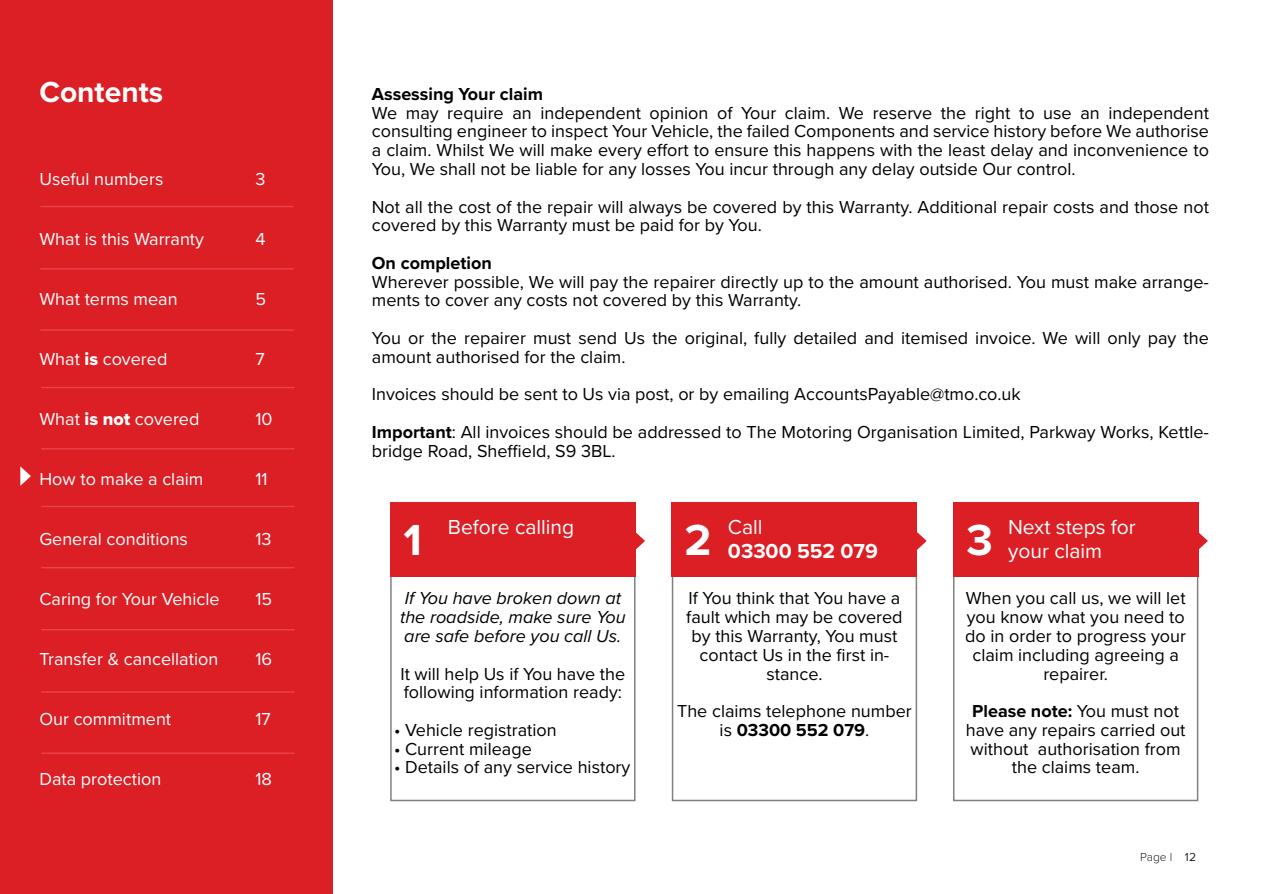
<style>
.page{position:relative;width:1263px;height:894px;background:#fff}
.page>*{position:absolute;margin:0;border:0;box-sizing:border-box;transform-origin:0 0}
.t1{font:700 45px "Proxima Nova";color:#fff}
.t2{font:700 30px "Proxima Nova";color:#fff}
.t3{font:21px "Proxima Nova";color:#fff}
.t4{font:700 21px "Proxima Nova";color:#fff}
.t5{font:18px/18.8px "Proxima Nova";color:#000}
.t6{font:18px "Proxima Nova";color:#fff}
.t7{font:italic 18px/18.8px "Proxima Nova";color:#000}
.t8{font:700 18px "Proxima Nova";color:#000}
.t9{font:300 12px "Proxima Nova";color:#231f20}
.s1{font-family:"Proxima Nova Extrabld"}
.s2{font-weight:700}
.s3{font-weight:400}
</style>
<div class="page">
<div style="left:0;top:0;width:333px;height:893px;background:#db1f25"></div>
<hr style="left:40px;top:268px;width:254px;height:1px;background:#e7424a">
<hr style="left:40px;top:329px;width:254px;height:2px;background:#e7424a">
<hr style="left:41px;top:386px;width:253px;height:2px;background:#e7424a">
<hr style="left:41px;top:448px;width:253px;height:1px;background:#e7424a">
<hr style="left:41px;top:505px;width:253px;height:2px;background:#e7424a">
<hr style="left:41px;top:566px;width:253px;height:2px;background:#e7424a">
<hr style="left:41px;top:628px;width:253px;height:2px;background:#e7424a">
<hr style="left:41px;top:691px;width:253px;height:1px;background:#e7424a">
<hr style="left:41px;top:752px;width:253px;height:1px;background:#e7424a">
<hr style="left:40px;top:206px;width:254px;height:1px;background:#e7424a">
<svg style="left:20px;top:466px;width:11px;height:19px"></svg>
<div style="left:390px;top:502px;width:245px;height:75px;background:#db1f25"></div>
<div style="left:672px;top:502px;width:245px;height:75px;background:#db1f25"></div>
<div style="left:953px;top:502px;width:245px;height:75px;background:#db1f25"></div>
<svg style="left:635px;top:531px;width:10px;height:19px"></svg>
<svg style="left:917px;top:532px;width:10px;height:18px"></svg>
<svg style="left:1198px;top:531px;width:10px;height:19px"></svg>
<h2 class="t2" style="left:39px;top:70px;width:125px">Contents</h2>
<p class="t6" style="left:39px;top:165px;width:125px">Useful numbers</p>
<p class="t6" style="left:255px;top:165px;width:12px">3</p>
<p class="t6" style="left:39px;top:225px;width:166px">What is this Warranty</p>
<p class="t6" style="left:255px;top:225px;width:12px">4</p>
<p class="t6" style="left:39px;top:285px;width:140px">What terms mean</p>
<p class="t6" style="left:255px;top:285px;width:12px">5</p>
<p class="t6" style="left:39px;top:345px;width:129px">What <span class="s1">is</span> covered</p>
<p class="t6" style="left:255px;top:345px;width:11px">7</p>
<p class="t6" style="left:39px;top:405px;width:162px">What <span class="s1">is not</span> covered</p>
<p class="t6" style="left:255px;top:405px;width:19px">10</p>
<p class="t6" style="left:39px;top:465px;width:166px">How to make a claim</p>
<p class="t6" style="left:255px;top:465px;width:14px">11</p>
<p class="t6" style="left:39px;top:525px;width:150px">General conditions</p>
<p class="t6" style="left:255px;top:525px;width:18px">13</p>
<p class="t6" style="left:39px;top:585px;width:182px">Caring for Your Vehicle</p>
<p class="t6" style="left:255px;top:585px;width:18px">15</p>
<p class="t6" style="left:39px;top:645px;width:180px">Transfer &amp; cancellation</p>
<p class="t6" style="left:255px;top:645px;width:18px">16</p>
<p class="t6" style="left:39px;top:705px;width:133px">Our commitment</p>
<p class="t6" style="left:255px;top:705px;width:17px">17</p>
<p class="t6" style="left:39px;top:765px;width:123px">Data protection</p>
<p class="t6" style="left:255px;top:765px;width:18px">18</p>
<p class="t8" style="left:372px;top:80px;width:173px">Assessing Your claim</p>
<p class="t5" style="left:372px;top:102px;width:839px;text-align:justify">We may require an independent opinion of Your claim. We reserve the right to use an independent consulting engineer to inspect Your Vehicle, the failed Components and service history before We authorise a claim. Whilst We will make every effort to ensure this happens with the least delay and inconvenience to You, We shall not be liable for any losses You incur through any delay outside Our control.</p>
<p class="t5" style="left:372px;top:196px;width:839px">Not all the cost of the repair will always be covered by this Warranty. Additional repair costs and those not covered by this Warranty must be paid for by You.</p>
<p class="t8" style="left:372px;top:249px;width:121px">On completion</p>
<p class="t5" style="left:372px;top:271px;width:839px">Wherever possible, We will pay the repairer directly up to the amount authorised. You must make arrange&shy;ments to cover any costs not covered by this Warranty.</p>
<p class="t5" style="left:372px;top:327px;width:838px">You or the repairer must send Us the original, fully detailed and itemised invoice. We will only pay the amount authorised for the claim.</p>
<p class="t5" style="left:372px;top:384px;width:650px">Invoices should be sent to Us via post, or by emailing AccountsPayable@tmo.co.uk</p>
<p class="t5" style="left:372px;top:421px;width:839px"><span class="s2">Important</span>: All invoices should be addressed to The Motoring Organisation Limited, Parkway Works, Kettle&shy;bridge Road, Sheffield, S9 3BL.</p>
<p class="t3" style="left:448px;top:511px;width:128px">Before calling</p>
<p class="t3" style="left:728px;top:511px;width:36px">Call</p>
<p class="t4" style="left:728px;top:535px;width:151px">03300 552 079</p>
<p class="t1" style="left:403px;top:506px;width:20px">1</p>
<p class="t1" style="left:684px;top:506px;width:28px">2</p>
<p class="t1" style="left:966px;top:506px;width:28px">3</p>
<p class="t3" style="left:1008px;top:511px;width:129px">Next steps for</p>
<p class="t3" style="left:1008px;top:535px;width:96px">your claim</p>
<p class="t7" style="left:400px;top:588px;width:227px">If You have broken down at the roadside, make sure You are safe before you call Us.</p>
<p class="t5" style="left:400px;top:663px;width:226px">It will help Us if You have the following information ready:</p>
<p class="t5" style="left:394px;top:719px;width:164px">• Vehicle registration</p>
<p class="t5" style="left:394px;top:738px;width:139px">• Current mileage</p>
<p class="t5" style="left:394px;top:757px;width:238px">• Details of any service history</p>
<p class="t5" style="left:686px;top:588px;width:218px;text-align:center">If You think that You have a fault which may be covered by this Warranty, You must contact Us in the first in&shy;stance.</p>
<p class="t5" style="left:677px;top:700px;width:236px;text-align:center">The claims telephone number is <span class="s2">03300 552 079</span>.</p>
<p class="t5" style="left:965px;top:588px;width:222px;text-align:center">When you call us, we will let you know what you need to do in order to progress your claim including agreeing a repairer.</p>
<p class="t5" style="left:966px;top:700px;width:221px;text-align:center"><span class="s2">Please note:</span> You must not have any repairs carried out without authorisation from the claims team.</p>
<p class="t9" style="left:1140px;top:847px;width:57px">Page l <span class="s3">12</span></p>
</div>
